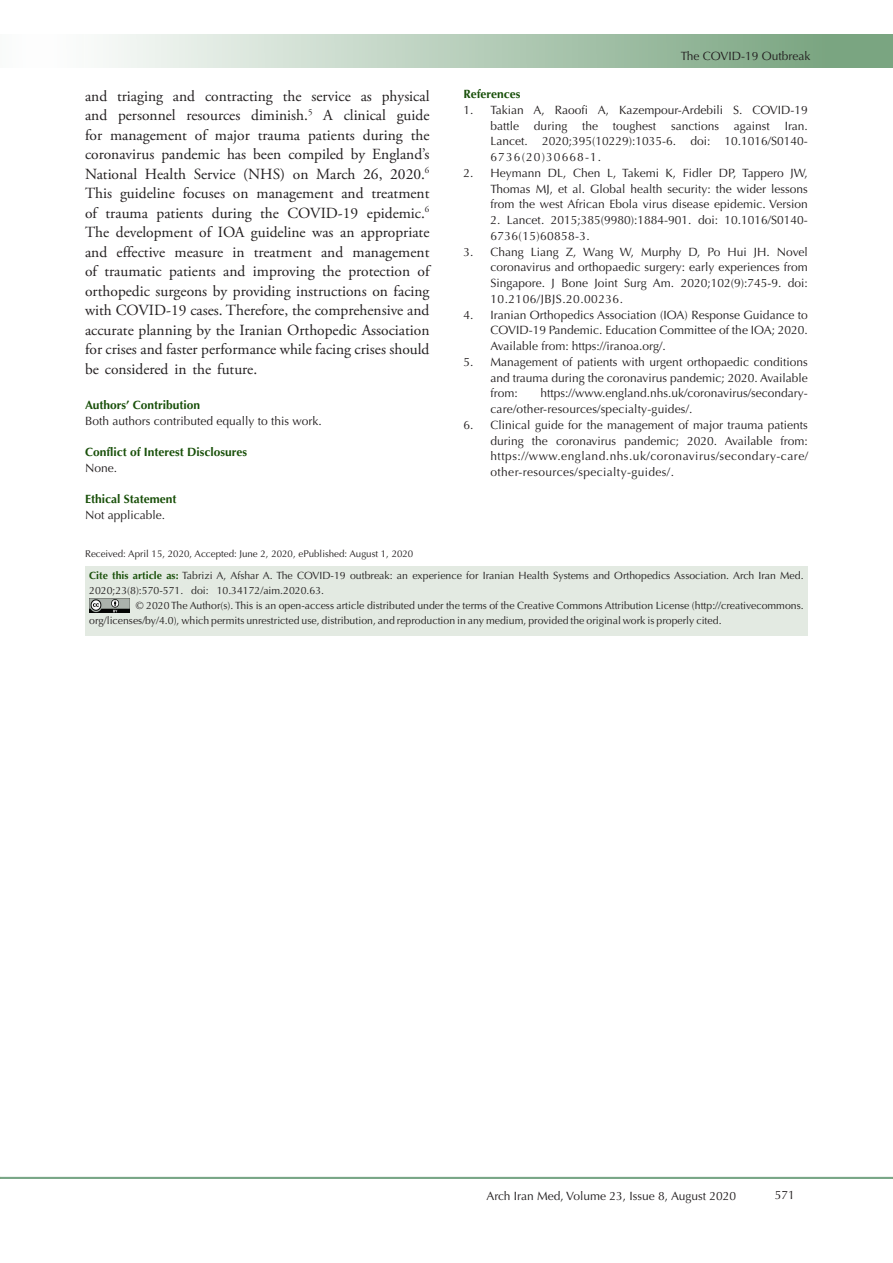
<style>
.page{position:relative;width:893px;height:1263px;background:#fff}
.page>*{position:absolute;margin:0;border:0;box-sizing:border-box;transform-origin:0 0}
.t1{font:15.45px/19.5px "Adobe Garamond Pro";color:#231f20;text-align:justify}
.t2{font:12px/15.8px "Optima LT Std";color:#231f20;text-align:justify}
.t3{font:700 12px "Optima LT Std";color:#19500a}
.t4{font:10.5px/15px "Optima LT Std";color:#231f20}
.t5{font:9.75px "Optima LT Std";color:#231f20}
.s1{font-weight:700;color:#19500a}
</style>
<div class="page">
<div style="left:0;top:1177px;width:893px;height:2px;background:#0099e5;border:1px solid #7aa581"></div>
<div style="left:0;top:35px;width:892px;height:33px;background:linear-gradient(to right,#fff,#719f79)"></div>
<div style="left:85px;top:567px;width:723px;height:69px;background:#e3eae2"></div>
<img style="left:89px;top:598px;width:41px;height:14px">
<p class="t1" style="left:85px;top:86px;width:346px">and triaging and contracting the service as physical and personnel resources diminish.<sup>5</sup> A clinical guide for management of major trauma patients during the coronavirus pandemic has been compiled by England’s National Health Service (NHS) on March 26, 2020.<sup>6<br></sup>This guideline focuses on management and treatment of trauma patients during the COVID-19 epidemic.<sup>6<br></sup>The development of IOA guideline was an appropriate and effective measure in treatment and management of traumatic patients and improving the protection of orthopedic surgeons by providing instructions on facing with COVID-19 cases. Therefore, the comprehensive and accurate planning by the Iranian Orthopedic Association for crises and faster performance while facing crises should be considered in the future.</p>
<p class="t3" style="left:85px;top:398px;width:117px">Authors’ Contribution</p>
<p class="t2" style="left:85px;top:413px;width:238px">Both authors contributed equally to this work.</p>
<p class="t3" style="left:85px;top:445px;width:163px">Conflict of Interest Disclosures</p>
<p class="t2" style="left:85px;top:460px;width:34px">None.</p>
<p class="t3" style="left:85px;top:492px;width:93px">Ethical Statement</p>
<p class="t2" style="left:85px;top:507px;width:82px">Not applicable.</p>
<p class="t5" style="left:85px;top:548px;width:330px">Received: April 15, 2020, Accepted: June 2, 2020, ePublished: August 1, 2020</p>
<p class="t2" style="left:681px;top:48px;width:131px">The COVID-19 Outbreak</p>
<p class="t3" style="left:463px;top:87px;width:58px">References</p>
<p class="t2" style="left:490px;top:102px;width:319px;text-indent:-27px">1. Takian A, Raoofi A, Kazempour-Ardebili S. COVID-19 battle during the toughest sanctions against Iran.<br>Lancet. 2020;395(10229):1035-6. doi: 10.1016/S0140- 6736(20)30668-1.</p>
<p class="t2" style="left:490px;top:165px;width:319px;text-indent:-27px">2. Heymann DL, Chen L, Takemi K, Fidler DP, Tappero JW, Thomas MJ, et al. Global health security: the wider lessons from the west African Ebola virus disease epidemic. Version</p>
<p class="t2" style="left:490px;top:212px;width:319px">2. Lancet. 2015;385(9980):1884-901. doi: 10.1016/S0140-<br>6736(15)60858-3.</p>
<p class="t2" style="left:490px;top:244px;width:319px;text-indent:-27px">3. Chang Liang Z, Wang W, Murphy D, Po Hui JH. Novel coronavirus and orthopaedic surgery: early experiences from Singapore. J Bone Joint Surg Am. 2020;102(9):745-9. doi:<br>10.2106/JBJS.20.00236.</p>
<p class="t2" style="left:490px;top:307px;width:319px;text-indent:-27px">4. Iranian Orthopedics Association (IOA) Response Guidance to COVID-19 Pandemic. Education Committee of the IOA; 2020.<br>Available from: https://iranoa.org/.</p>
<p class="t2" style="left:490px;top:354px;width:319px;text-indent:-27px">5. Management of patients with urgent orthopaedic conditions and trauma during the coronavirus pandemic; 2020. Available from:</p>
<p class="t2" style="left:490px;top:386px;width:319px;text-indent:50px">https://www.england.nhs.uk/coronavirus/secondary&shy;care/other-resources/specialty-guides/.</p>
<p class="t2" style="left:490px;top:417px;width:319px;text-indent:-27px">6. Clinical guide for the management of major trauma patients during the coronavirus pandemic; 2020. Available from: https://www.england.nhs.uk/coronavirus/secondary-care/ other-resources/specialty-guides/.</p>
<p class="t4" style="left:89px;top:568px;width:716px"><span class="s1">Cite this article as:</span> Tabrizi A, Afshar A. The COVID-19 outbreak: an experience for Iranian Health Systems and Orthopedics Association. Arch Iran Med.<br>2020;23(8):570-571. doi: 10.34172/aim.2020.63.</p>
<p class="t4" style="left:89px;top:598px;width:716px;text-indent:47px">© 2020 The Author(s). This is an open-access article distributed under the terms of the Creative Commons Attribution License (http://creativecommons. org/licenses/by/4.0), which permits unrestricted use, distribution, and reproduction in any medium, provided the original work is properly cited.</p>
<p class="t2" style="left:486px;top:1188px;width:251px">Arch Iran Med, Volume 23, Issue 8, August 2020</p>
<p class="t2" style="left:775px;top:1187px;width:22px">571</p>
</div>
